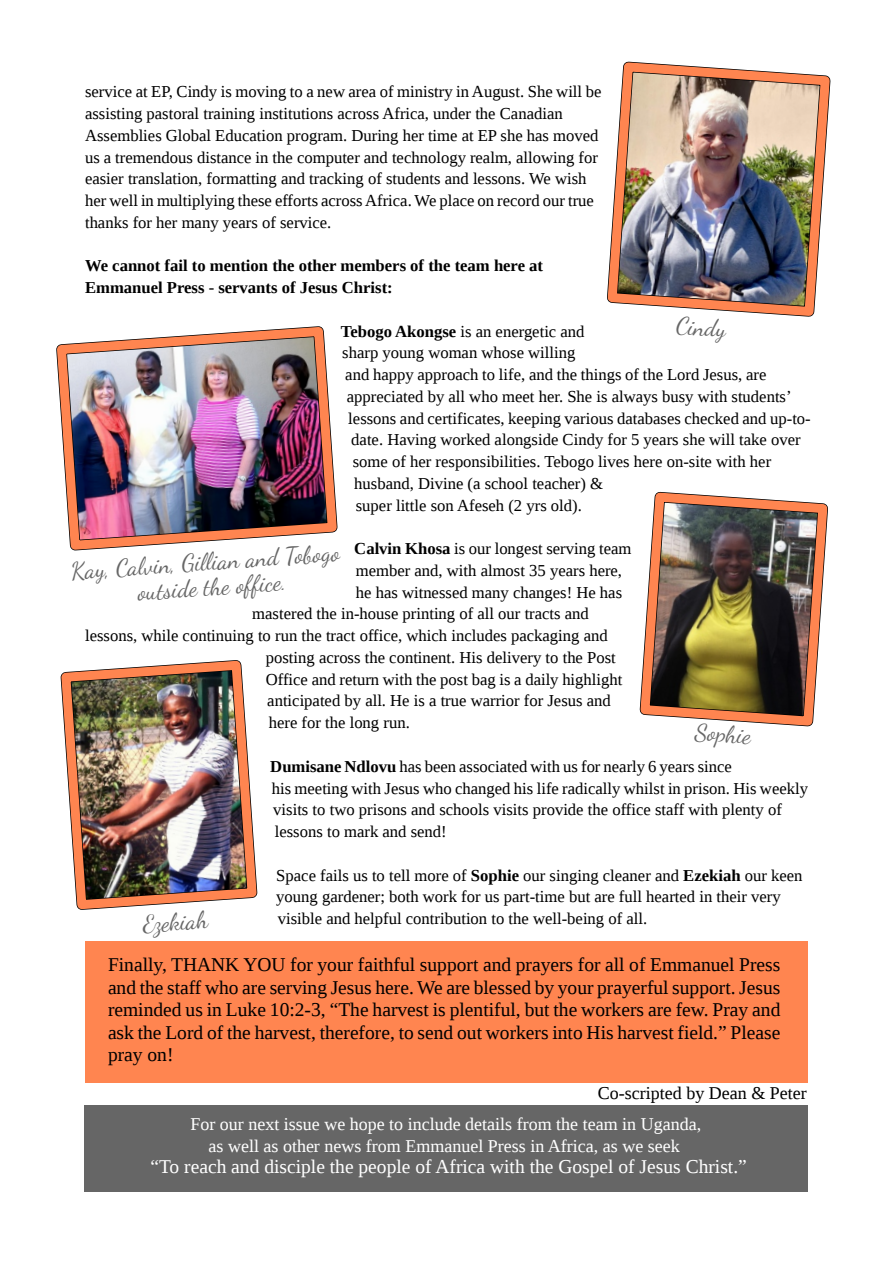
<style>
.page{position:relative;width:893px;height:1263px;background:#fff}
.page>*{position:absolute;margin:0;border:0;box-sizing:border-box;transform-origin:0 0}
.t1{font:24px/25.5px "Dancing Script";color:#666;text-align:center}
.t2{font:19.5px/22.5px "Liberation Serif";color:#000;text-align:justify}
.t3{font:19.5px "Liberation Serif";color:#fff}
.t4{font:18px/21.8px "Liberation Serif";color:#fff;text-align:center}
.t5{font:18px "Liberation Serif";color:#000}
.t6{font:16.65px/21.8px "Liberation Serif";color:#000}
.t7{font:700 16.65px/21.8px "Liberation Serif";color:#000}
.s1{font-weight:700}
</style>
<div class="page">
<div style="left:85px;top:941px;width:722px;height:141px;background:#ff8550"></div>
<div style="left:84px;top:1106px;width:724px;height:86px;background:#666"></div>
<img style="left:607px;top:61px;width:224px;height:256px">
<img style="left:56px;top:326px;width:282px;height:225px">
<img style="left:60px;top:660px;width:198px;height:250px">
<img style="left:639px;top:491px;width:189px;height:236px">
<p class="t6" style="left:85px;top:81px;width:518px">service at EP, Cindy is moving to a new area of ministry in August. She will be assisting pastoral training institutions across Africa, under the Canadian Assemblies Global Education program. During her time at EP she has moved us a tremendous distance in the computer and technology realm, allowing for easier translation, formatting and tracking of students and lessons. We wish her well in multiplying these efforts acrossAfrica. We place on record our true thanks for her many years of service.</p>
<p class="t7" style="left:85px;top:255px;width:460px">We cannot fail to mention the other members of the team here at<br>Emmanuel Press - servants of Jesus Christ:</p>
<p class="t6" style="left:341px;top:320px;width:245px"><span class="s1">Tebogo Akongse</span> is an energetic and</p>
<p class="t6" style="left:342px;top:342px;width:235px">sharp young woman whose willing</p>
<p class="t6" style="left:345px;top:364px;width:423px">and happy approach to life, and the things of the Lord Jesus, are</p>
<p class="t6" style="left:347px;top:385px;width:446px">appreciated by all who meet her. She is always busy with students’</p>
<p class="t6" style="left:348px;top:407px;width:464px">lessons and certificates, keeping various databases checked and up-to-</p>
<p class="t6" style="left:351px;top:429px;width:451px">date. Having worked alongside Cindy for 5 years she will take over</p>
<p class="t6" style="left:353px;top:451px;width:420px">some of her responsibilities. Tebogo lives here on-site with her</p>
<p class="t6" style="left:354px;top:472px;width:250px">husband, Divine (a school teacher) &amp;</p>
<p class="t6" style="left:356px;top:494px;width:228px">super little son Afeseh (2 yrs old).</p>
<p class="t6" style="left:354px;top:538px;width:279px"><span class="s1">Calvin Khosa</span> is our longest serving team</p>
<p class="t6" style="left:356px;top:559px;width:268px">member and, with almost 35 years here,</p>
<p class="t6" style="left:356px;top:581px;width:268px">he has witnessed many changes! He has</p>
<p class="t6" style="left:252px;top:603px;width:338px">mastered the in-house printing of all our tracts and</p>
<p class="t6" style="left:85px;top:625px;width:524px">lessons, while continuing to run the tract office, which includes packaging and</p>
<p class="t6" style="left:266px;top:646px;width:352px">posting across the continent. His delivery to the Post</p>
<p class="t6" style="left:266px;top:668px;width:358px">Office and return with the post bag is a daily highlight</p>
<p class="t6" style="left:267px;top:690px;width:345px">anticipated by all. He is a true warrior for Jesus and</p>
<p class="t6" style="left:269px;top:712px;width:143px">here for the long run.</p>
<p class="t6" style="left:270px;top:755px;width:539px"><span class="s1">Dumisane Ndlovu</span> has been associated with us for nearly 6 years since<br>his meeting with Jesus who changed his life radically whilst in prison. His weekly visits to two prisons and schools visits provide the office staff with plenty of lessons to mark and send!</p>
<p class="t6" style="left:276px;top:864px;width:528px">Space fails us to tell more of <span class="s1">Sophie</span> our singing cleaner and <span class="s1">Ezekiah</span> our keen young gardener; both work for us part-time but are full hearted in their very visible and helpful contribution to the well-being of all.</p>
<h1 class="t1" style="left:677px;top:313px;width:51px;rotate:4deg">Cindy</h1>
<h1 class="t1" style="left:70px;top:558px;width:271px;rotate:-4deg">Kay, Calvin, Gillian and Tobogo outside the office.</h1>
<h1 class="t1" style="left:696px;top:719px;width:58px;rotate:4deg">Sophie</h1>
<h1 class="t1" style="left:142px;top:912px;width:67px;rotate:-4deg">Ezekiah</h1>
<p class="t2" style="left:108px;top:953px;width:674px">Finally, THANK YOU for your faithful support and prayers for all of Emmanuel Press and the staff who are serving Jesus here. We are blessed by your prayerful support. Jesus reminded us in Luke 10:2-3, “The harvest is plentiful, but the workers are few. Pray and ask the Lord of the harvest, therefore, to send out workers into His harvest field.” Please pray on!</p>
<p class="t5" style="left:598px;top:1083px;width:210px">Co-scripted by Dean &amp; Peter</p>
<p class="t4" style="left:190px;top:1113px;width:512px">For our next issue we hope to include details from the team in Uganda, as well as other news from Emmanuel Press in Africa, as we seek</p>
<p class="t3" style="left:150px;top:1156px;width:598px">“To reach and disciple the people of Africa with the Gospel of Jesus Christ.”</p>
</div>
